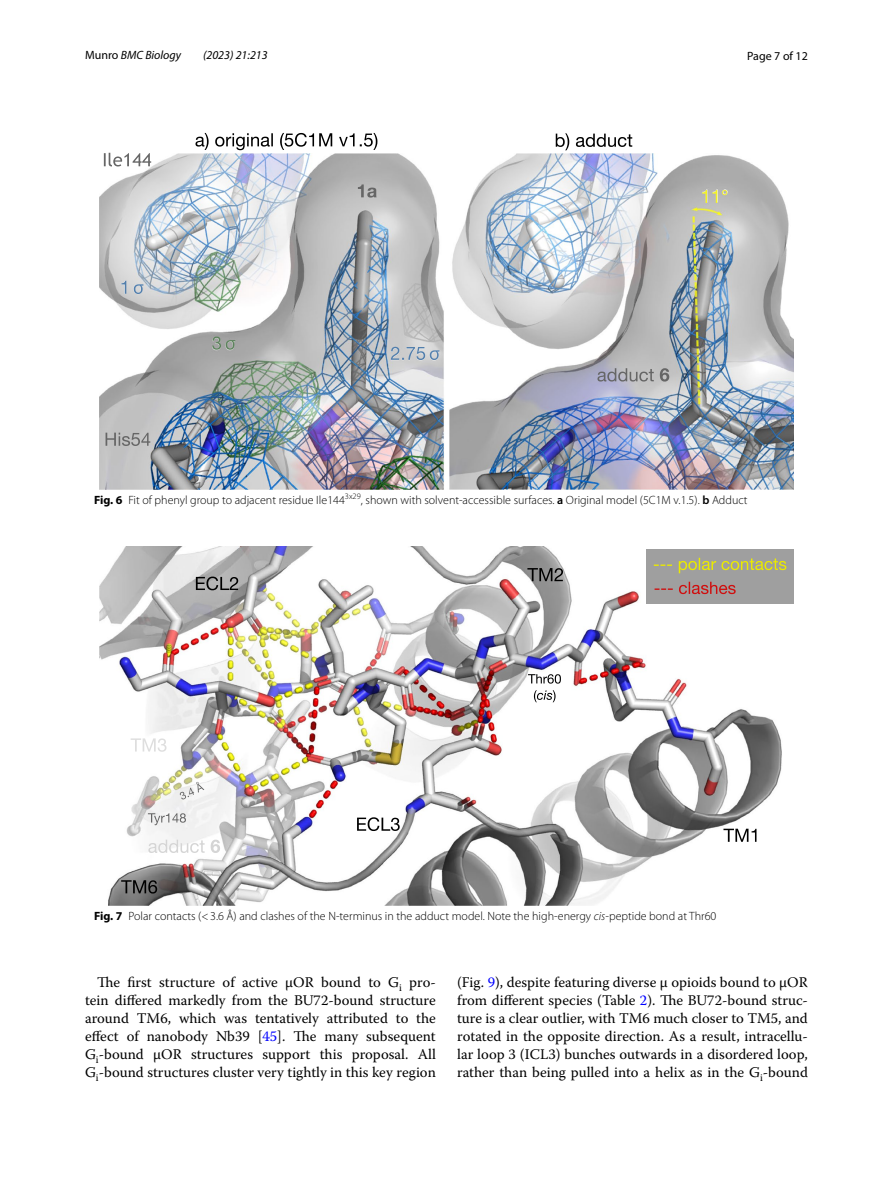
<style>
.page{position:relative;width:893px;height:1187px;background:#fff}
.page>*{position:absolute;margin:0;border:0;box-sizing:border-box;transform-origin:0 0}
.t1{font:14.7px/18px "Warnock Pro";color:#000;text-align:justify}
.t2{font:300 12px "Myriad Pro";color:#000}
.t3{font:italic 12px "Myriad Pro";color:#000}
.t4{font:12px "Myriad Pro";color:#000}
.s1{font-style:normal}
.s2{font-weight:700}
.s3{font-weight:600}
.s4{font-style:italic}
.s5{color:#00f}
</style>
<div class="page">
<img style="left:99px;top:153px;width:695px;height:336px">
<svg style="left:195px;top:133px;width:182px;height:17px"></svg>
<svg style="left:556px;top:133px;width:76px;height:17px"></svg>
<svg style="left:391px;top:347px;width:48px;height:13px"></svg>
<svg style="left:121px;top:281px;width:5px;height:13px"></svg>
<svg style="left:134px;top:284px;width:9px;height:10px"></svg>
<svg style="left:104px;top:153px;width:47px;height:13px"></svg>
<svg style="left:212px;top:336px;width:23px;height:14px"></svg>
<svg style="left:702px;top:190px;width:25px;height:13px"></svg>
<svg style="left:106px;top:432px;width:44px;height:14px"></svg>
<svg style="left:358px;top:184px;width:19px;height:13px"></svg>
<svg style="left:597px;top:368px;width:57px;height:13px"></svg>
<svg style="left:660px;top:368px;width:9px;height:13px"></svg>
<img style="left:99px;top:546px;width:684px;height:359px">
<div style="left:646px;top:549px;width:148px;height:54px;background:#9f9f9f"></div>
<svg style="left:148px;top:813px;width:38px;height:12px"></svg>
<svg style="left:528px;top:674px;width:33px;height:9px"></svg>
<svg style="left:534px;top:690px;width:22px;height:12px"></svg>
<svg style="left:527px;top:568px;width:36px;height:13px"></svg>
<svg style="left:131px;top:738px;width:35px;height:13px"></svg>
<svg style="left:121px;top:880px;width:36px;height:13px"></svg>
<svg style="left:196px;top:576px;width:42px;height:14px"></svg>
<svg style="left:357px;top:817px;width:43px;height:14px"></svg>
<svg style="left:655px;top:581px;width:81px;height:13px"></svg>
<svg style="left:654px;top:557px;width:132px;height:16px"></svg>
<svg style="left:723px;top:828px;width:33px;height:13px"></svg>
<svg style="left:180px;top:781px;width:24px;height:18px"></svg>
<svg style="left:148px;top:839px;width:57px;height:13px"></svg>
<svg style="left:211px;top:839px;width:9px;height:14px"></svg>
<p class="t3" style="left:85px;top:48px;width:98px"><span class="s1">Munro</span> BMC Biology</p>
<p class="t3" style="left:203px;top:48px;width:66px">(2023) 21:213</p>
<p class="t4" style="left:747px;top:48px;width:62px">Page 7 of 12</p>
<p class="t2" style="left:94px;top:493px;width:655px"><span class="s2">Fig. 6</span> Fit of phenyl group to adjacent residue Ile144<sup>3x29</sup>, shown with solvent-accessible surfaces. <span class="s3">a</span> Original model (5C1M v.1.5). <span class="s3">b</span> Adduct</p>
<p class="t2" style="left:94px;top:909px;width:624px"><span class="s2">Fig. 7</span> Polar contacts (&lt;3.6 Å) and clashes of the N-terminus in the adduct model. Note the high-energy <span class="s4">cis</span>-peptide bond at Thr60</p>
<p class="t1" style="left:85px;top:972px;width:352px;text-indent:12px">The first structure of active μOR bound to G<sub>i</sub> pro&shy;tein differed markedly from the BU72-bound structure around TM6, which was tentatively attributed to the effect of nanobody Nb39 [<span class="s5">45</span>]. The many subsequent G<sub>i</sub>-bound μOR structures support this proposal. All G<sub>i</sub>-bound structures cluster very tightly in this key region</p>
<p class="t1" style="left:457px;top:972px;width:352px">(Fig. <span class="s5">9</span>), despite featuring diverse μ opioids bound to μOR from different species (Table <span class="s5">2</span>). The BU72-bound struc&shy;ture is a clear outlier, with TM6 much closer to TM5, and rotated in the opposite direction. As a result, intracellu&shy;lar loop 3 (ICL3) bunches outwards in a disordered loop, rather than being pulled into a helix as in the G<sub>i</sub>-bound</p>
</div>
